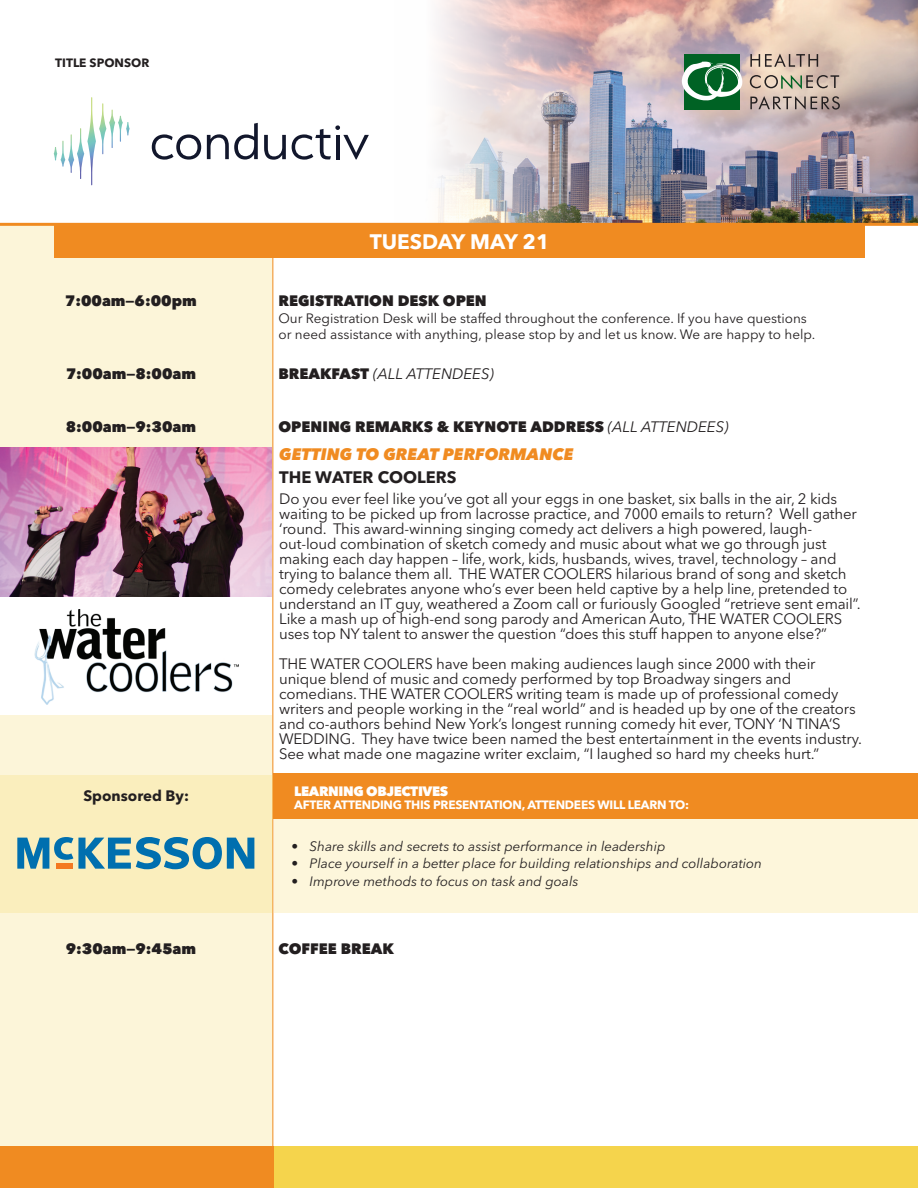
<style>
.page{position:relative;width:918px;height:1188px;background:#fff}
.page>*{position:absolute;margin:0;border:0;box-sizing:border-box;transform-origin:0 0}
.t1{font:700 20.85px "Avenir Next LT Pro";color:#fff}
.t2{font:italic 800 16.5px "Avenir Next LT Pro";color:#f08b21}
.t3{font:700 16.5px "Avenir Next LT Pro";color:#231f20}
.t4{font:15px/15px "Avenir Next LT Pro";letter-spacing:-.01em;color:#231f20}
.t5{font:800 15px "Avenir Next LT Pro";color:#231f20}
.t6{font:italic 15px "Avenir Next LT Pro";color:#231f20}
.t7{font:700 15px "Avenir Next LT Pro";color:#231f20}
.t8{font:italic 13.5px "Avenir Next LT Pro";color:#231f20}
.t9{font:13.5px/16.5px "Avenir Next LT Pro";color:#231f20}
.t10{font:800 13.5px "Avenir Next LT Pro";letter-spacing:-.03em;color:#fff}
.t11{font:700 12px "Avenir Next LT Pro";letter-spacing:-.02em;color:#fff}
.t12{font:700 12px "Avenir Next LT Pro";color:#231f20}
.s1{font-weight:800;font-style:normal}
.s2{font-weight:400;font-style:italic}
</style>
<div class="page">
<div style="left:0;top:226px;width:272px;height:962px;background:#fcf5d9"></div>
<div style="left:0;top:1147px;width:918px;height:41px;background:#f5d44c"></div>
<div style="left:0;top:1147px;width:273px;height:41px;background:#f08b21"></div>
<hr style="left:272px;top:226px;width:1px;height:962px;background:#f08b21">
<img style="left:395px;top:0;width:523px;height:223px">
<svg style="left:750px;top:54px;width:68px;height:13px"></svg>
<svg style="left:750px;top:96px;width:90px;height:14px"></svg>
<div style="left:685px;top:54px;width:55px;height:56px;background:#006224"></div>
<svg style="left:682px;top:62px;width:60px;height:39px"></svg>
<svg style="left:750px;top:75px;width:89px;height:14px"></svg>
<hr style="left:0;top:223px;width:918px;height:3px;background:#f08b21">
<div style="left:54px;top:224px;width:810px;height:34px;background:#f08b21"></div>
<svg style="left:152px;top:134px;width:49px;height:26px"></svg>
<svg style="left:207px;top:123px;width:51px;height:37px"></svg>
<svg style="left:264px;top:135px;width:22px;height:25px"></svg>
<svg style="left:292px;top:125px;width:77px;height:35px"></svg>
<svg style="left:54px;top:97px;width:76px;height:88px"></svg>
<img style="left:0;top:448px;width:272px;height:149px">
<div style="left:275px;top:815px;width:643px;height:98px;background:#fdf6db"></div>
<div style="left:274px;top:774px;width:644px;height:45px;background:#f08b21"></div>
<div style="left:0;top:775px;width:273px;height:138px;background:#faeebd"></div>
<div style="left:0;top:597px;width:272px;height:118px;background:#fff"></div>
<img style="left:35px;top:609px;width:204px;height:96px">
<svg style="left:17px;top:837px;width:237px;height:32px"></svg>
<p class="t12" style="left:55px;top:56px;width:96px">TITLE SPONSOR</p>
<h1 class="t1" style="left:370px;top:229px;width:181px">TUESDAY MAY 21</h1>
<p class="t5" style="left:65px;top:292px;width:133px">7:00am—6:00pm</p>
<p class="t5" style="left:278px;top:292px;width:210px">REGISTRATION DESK OPEN</p>
<p class="t9" style="left:278px;top:310px;width:538px">Our Registration Desk will be staffed throughout the conference. If you have questions or need assistance with anything, please stop by and let us know. We are happy to help.</p>
<p class="t5" style="left:66px;top:364px;width:132px">7:00am—8:00am</p>
<p class="t6" style="left:278px;top:364px;width:217px"><span class="s1">BREAKFAST</span> (ALL ATTENDEES)</p>
<p class="t5" style="left:66px;top:418px;width:132px">8:00am—9:30am</p>
<p class="t5" style="left:278px;top:418px;width:452px">OPENING REMARKS &amp; KEYNOTE ADDRESS <span class="s2">(ALL ATTENDEES)</span></p>
<p class="t7" style="left:83px;top:787px;width:107px">Sponsored By:</p>
<p class="t2" style="left:279px;top:444px;width:296px">GETTING TO GREAT PERFORMANCE</p>
<p class="t3" style="left:279px;top:467px;width:179px">THE WATER COOLERS</p>
<p class="t4" style="left:279px;top:491px;width:583px">Do you ever feel like you’ve got all your eggs in one basket, six balls in the air, 2 kids waiting to be picked up from lacrosse practice, and 7000 emails to return? Well gather ‘round. This award-winning singing comedy act delivers a high powered, laugh&shy;out-loud combination of sketch comedy and music about what we go through just making each day happen – life, work, kids, husbands, wives, travel, technology – and trying to balance them all. THE WATER COOLERS hilarious brand of song and sketch comedy celebrates anyone who’s ever been held captive by a help line, pretended to understand an IT guy, weathered a Zoom call or furiously Googled “retrieve sent email”.<br>Like a mash up of high-end song parody and American Auto, THE WATER COOLERS uses top NY talent to answer the question “does this stuff happen to anyone else?”</p>
<p class="t4" style="left:279px;top:656px;width:585px">THE WATER COOLERS have been making audiences laugh since 2000 with their unique blend of music and comedy performed by top Broadway singers and comedians. THE WATER COOLERS writing team is made up of professional comedy writers and people working in the “real world” and is headed up by one of the creators and co-authors behind New York’s longest running comedy hit ever, TONY ‘N TINA’S WEDDING. They have twice been named the best entertainment in the events industry.<br>See what made one magazine writer exclaim, “I laughed so hard my cheeks hurt.”</p>
<p class="t10" style="left:294px;top:782px;width:156px">LEARNING OBJECTIVES</p>
<p class="t11" style="left:294px;top:798px;width:396px">AFTER ATTENDING THIS PRESENTATION, ATTENDEES WILL LEARN TO:</p>
<p class="t8" style="left:292px;top:838px;width:375px">• Share skills and secrets to assist performance in leadership</p>
<p class="t8" style="left:292px;top:856px;width:472px">• Place yourself in a better place for building relationships and collaboration</p>
<p class="t8" style="left:292px;top:873px;width:288px">• Improve methods to focus on task and goals</p>
<p class="t5" style="left:66px;top:940px;width:132px">9:30am—9:45am</p>
<p class="t5" style="left:278px;top:940px;width:117px">COFFEE BREAK</p>
</div>
